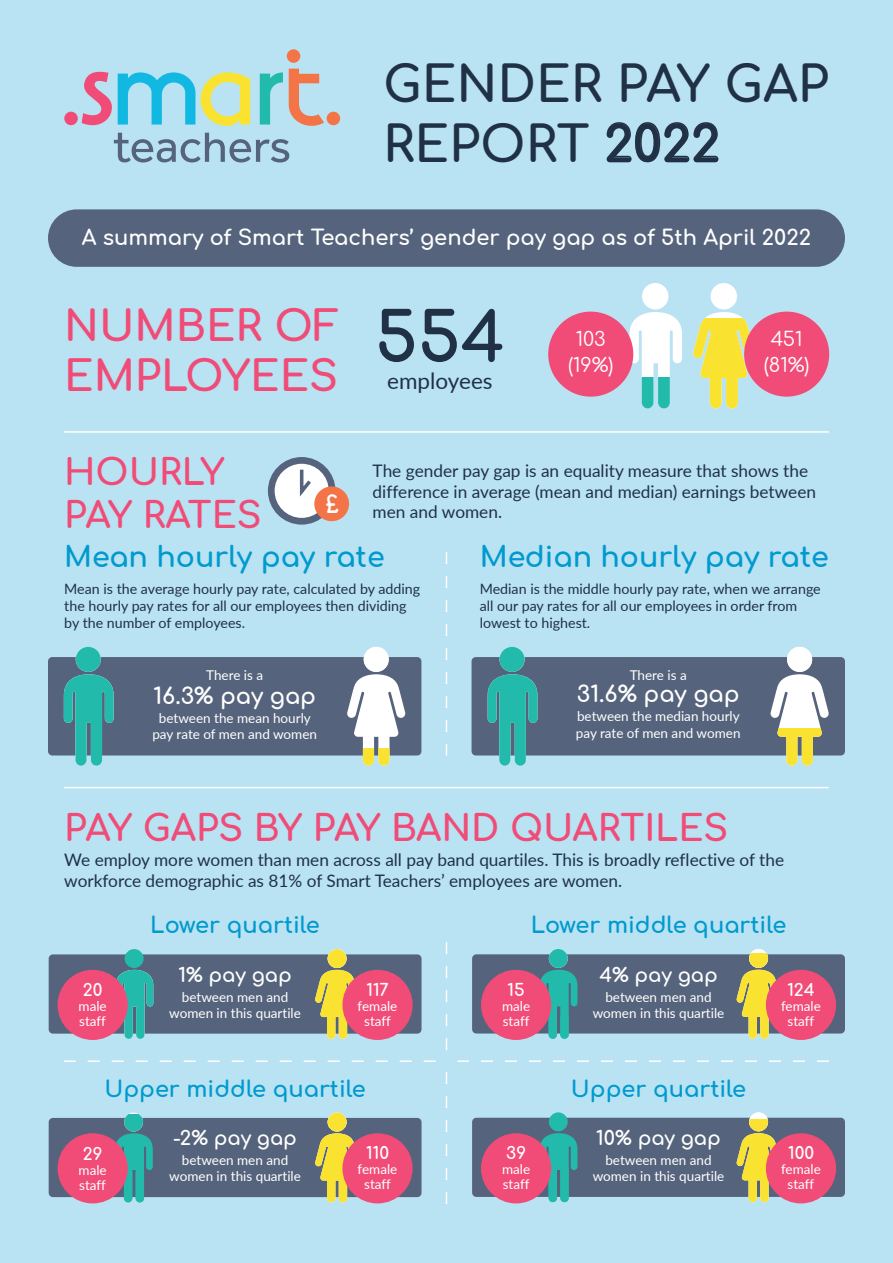
<style>
.page{position:relative;width:893px;height:1263px;background:#b9e2f3}
.page>*{position:absolute;margin:0;border:0;box-sizing:border-box;transform-origin:0 0}
.t1{font:700 49.5px/59.4px "Comfortaa";color:#203145}
.t2{font:700 42px/50.4px "Comfortaa";color:#f04c77}
.t3{font:700 36px/43.2px "Comfortaa";color:#f04c77}
.t4{font:700 28.5px "Comfortaa";color:#009ace}
.t5{font:700 24px "Comfortaa";color:#fff}
.t6{font:700 22.5px "Comfortaa";color:#009ace}
.t7{font:700 22.5px "Comfortaa";color:#fff}
.t8{font:22.5px "Lato";color:#203145}
.t9{font:700 21px "Comfortaa";color:#fff}
.t10{font:700 19.5px "Comfortaa";color:#fff}
.t11{font:19.5px/26.4px "Comfortaa";color:#fff;text-align:center}
.t12{font:17.25px/20.7px "Lato";color:#203145}
.t13{font:700 16.8px "Comfortaa";color:#fff}
.t14{font:14.25px/17.1px "Lato";color:#203145}
.t15{font:13.5px/15px "Lato";color:#fff;text-align:center}
</style>
<div class="page">
<svg style="left:606px;top:122px;width:113px;height:41px"></svg>
<div style="left:48px;top:657px;width:373px;height:98px;background:#55647c;border-radius:4px"></div>
<div style="left:472px;top:657px;width:373px;height:98px;background:#55647c;border-radius:4px"></div>
<div style="left:48px;top:209px;width:797px;height:58px;background:#55647c;border-radius:29px"></div>
<div style="left:642px;top:283px;width:26px;height:26px;background:#fff;border-radius:50%"></div>
<svg style="left:629px;top:312px;width:53px;height:65px"></svg>
<svg style="left:641px;top:377px;width:29px;height:31px"></svg>
<div style="left:711px;top:283px;width:26px;height:26px;background:#fff;border-radius:50%"></div>
<svg style="left:693px;top:312px;width:62px;height:96px"></svg>
<div style="left:548px;top:312px;width:85px;height:85px;background:#f04c77;border-radius:50%"></div>
<div style="left:744px;top:312px;width:85px;height:85px;background:#f04c77;border-radius:50%"></div>
<hr style="left:64px;top:431px;width:765px;height:2px;background:#fff">
<div style="left:76px;top:647px;width:25px;height:25px;background:#22bbab;border-radius:13px"></div>
<svg style="left:64px;top:674px;width:50px;height:92px"></svg>
<svg style="left:347px;top:674px;width:59px;height:74px"></svg>
<svg style="left:347px;top:748px;width:59px;height:18px"></svg>
<div style="left:364px;top:647px;width:25px;height:25px;background:#fff;border-radius:50%"></div>
<svg style="left:446px;top:552px;width:1px;height:203px"></svg>
<div style="left:499px;top:647px;width:26px;height:25px;background:#22bbab;border-radius:13px"></div>
<svg style="left:488px;top:674px;width:49px;height:92px"></svg>
<svg style="left:770px;top:674px;width:59px;height:54px"></svg>
<svg style="left:770px;top:728px;width:59px;height:38px"></svg>
<div style="left:787px;top:647px;width:25px;height:25px;background:#fff;border-radius:50%"></div>
<hr style="left:64px;top:787px;width:765px;height:1px;background:#fff">
<svg style="left:268px;top:457px;width:67px;height:68px"></svg>
<div style="left:314px;top:486px;width:35px;height:35px;background:#f37547;border-radius:50%"></div>
<div style="left:49px;top:954px;width:373px;height:80px;background:#55647c;border-radius:4px"></div>
<div style="left:472px;top:954px;width:373px;height:79px;background:#55647c;border-radius:4px"></div>
<div style="left:125px;top:949px;width:19px;height:19px;background:#22bbab;border-radius:50%"></div>
<svg style="left:116px;top:970px;width:37px;height:69px"></svg>
<svg style="left:315px;top:970px;width:42px;height:69px"></svg>
<svg style="left:328px;top:949px;width:19px;height:19px"></svg>
<div style="left:328px;top:950px;width:19px;height:18px;background:#fae231;border-radius:9px"></div>
<div style="left:549px;top:949px;width:19px;height:19px;background:#22bbab;border-radius:9px"></div>
<svg style="left:540px;top:970px;width:37px;height:69px"></svg>
<svg style="left:540px;top:1016px;width:37px;height:22px"></svg>
<div style="left:749px;top:949px;width:19px;height:19px;background:#fff;border-radius:50%"></div>
<svg style="left:736px;top:953px;width:45px;height:86px"></svg>
<div style="left:49px;top:1118px;width:373px;height:79px;background:#55647c;border-radius:4px"></div>
<svg style="left:124px;top:1112px;width:19px;height:19px"></svg>
<svg style="left:117px;top:1114px;width:36px;height:58px"></svg>
<svg style="left:115px;top:1172px;width:38px;height:30px"></svg>
<svg style="left:315px;top:1133px;width:43px;height:69px"></svg>
<div style="left:328px;top:1112px;width:19px;height:19px;background:#fae231;border-radius:9px"></div>
<div style="left:472px;top:1118px;width:373px;height:79px;background:#55647c;border-radius:4px"></div>
<div style="left:549px;top:1112px;width:19px;height:19px;background:#22bbab;border-radius:50%"></div>
<svg style="left:541px;top:1133px;width:36px;height:35px"></svg>
<svg style="left:540px;top:1168px;width:37px;height:34px"></svg>
<svg style="left:736px;top:1133px;width:45px;height:69px"></svg>
<div style="left:749px;top:1112px;width:19px;height:19px;background:#fff;border-radius:50%"></div>
<div style="left:749px;top:1119px;width:19px;height:12px;background:#fae231"></div>
<svg style="left:64px;top:1060px;width:372px;height:2px"></svg>
<svg style="left:457px;top:1060px;width:372px;height:2px"></svg>
<svg style="left:446px;top:942px;width:1px;height:108px"></svg>
<svg style="left:446px;top:1072px;width:1px;height:132px"></svg>
<div style="left:58px;top:970px;width:70px;height:70px;background:#f04c77;border-radius:50%"></div>
<div style="left:342px;top:970px;width:71px;height:70px;background:#f04c77;border-radius:50%"></div>
<div style="left:58px;top:1133px;width:70px;height:70px;background:#f04c77;border-radius:50%"></div>
<div style="left:342px;top:1133px;width:71px;height:70px;background:#f04c77;border-radius:50%"></div>
<div style="left:481px;top:970px;width:70px;height:70px;background:#f04c77;border-radius:50%"></div>
<div style="left:766px;top:970px;width:70px;height:70px;background:#f04c77;border-radius:50%"></div>
<div style="left:481px;top:1133px;width:70px;height:70px;background:#f04c77;border-radius:50%"></div>
<div style="left:766px;top:1133px;width:70px;height:70px;background:#f04c77;border-radius:50%"></div>
<svg style="left:114px;top:133px;width:175px;height:29px"></svg>
<div style="left:64px;top:112px;width:14px;height:13px;background:#f04c77;border-radius:50%"></div>
<svg style="left:82px;top:72px;width:30px;height:53px"></svg>
<svg style="left:118px;top:72px;width:77px;height:53px"></svg>
<svg style="left:201px;top:72px;width:49px;height:54px"></svg>
<svg style="left:260px;top:72px;width:23px;height:53px"></svg>
<div style="left:287px;top:49px;width:13px;height:14px;background:#f37547;border-radius:50%"></div>
<div style="left:327px;top:112px;width:13px;height:13px;background:#f37547;border-radius:50%"></div>
<svg style="left:289px;top:69px;width:35px;height:57px"></svg>
<h1 class="t1" style="left:383px;top:47px;width:447px">GENDER PAY GAP<br>REPORT 2022</h1>
<h3 class="t9" style="left:82px;top:218px;width:731px">A summary of Smart Teachers’ gender pay gap as of 5th April 2022</h3>
<h2 class="t2" style="left:64px;top:295px;width:442px">NUMBER OF<br>EMPLOYEES <sup>554</sup></h2>
<h3 class="t8" style="left:387px;top:365px;width:107px">employees</h3>
<h3 class="t11" style="left:568px;top:323px;width:47px">103 (19%)</h3>
<h3 class="t11" style="left:764px;top:323px;width:47px">451 (81%)</h3>
<h3 class="t3" style="left:64px;top:445px;width:199px">HOURLY<br>PAY RATES</h3>
<h3 class="t4" style="left:64px;top:531px;width:322px">Mean hourly pay rate</h3>
<h3 class="t4" style="left:480px;top:531px;width:351px">Median hourly pay rate</h3>
<p class="t12" style="left:373px;top:460px;width:445px">The gender pay gap is an equality measure that shows the difference in average (mean and median) earnings between men and women.</p>
<h3 class="t5" style="left:326px;top:482px;width:14px">£</h3>
<p class="t14" style="left:64px;top:580px;width:357px">Mean is the average hourly pay rate, calculated by adding the hourly pay rates for all our employees then dividing by the number of employees.</p>
<p class="t14" style="left:480px;top:580px;width:343px">Median is the middle hourly pay rate, when we arrange all our pay rates for all our employees in order from lowest to highest.</p>
<p class="t15" style="left:206px;top:667px;width:58px">There is a</p>
<h3 class="t7" style="left:153px;top:675px;width:164px">16.3% pay gap</h3>
<p class="t15" style="left:152px;top:709px;width:166px;line-height:16.2px">between the mean hourly pay rate of men and women</p>
<p class="t15" style="left:630px;top:667px;width:58px">There is a</p>
<h3 class="t7" style="left:577px;top:673px;width:164px">31.6% pay gap</h3>
<p class="t15" style="left:576px;top:708px;width:166px;line-height:16.2px;text-align:left">between the median hourly pay rate of men and women</p>
<h3 class="t3" style="left:64px;top:801px;width:666px">PAY GAPS BY PAY BAND QUARTILES</h3>
<p class="t12" style="left:64px;top:849px;width:721px">We employ more women than men across all pay band quartiles. This is broadly reflective of the workforce demographic as 81% of Smart Teachers’ employees are women.</p>
<p class="t13" style="left:83px;top:974px;width:21px">20</p>
<p class="t15" style="left:79px;top:997px;width:30px;text-align:left">male staff</p>
<h3 class="t6" style="left:150px;top:903px;width:171px">Lower quartile</h3>
<h3 class="t10" style="left:178px;top:957px;width:115px">1% pay gap</h3>
<p class="t15" style="left:169px;top:988px;width:133px;line-height:16.2px">between men and women in this quartile</p>
<p class="t13" style="left:366px;top:974px;width:24px">117</p>
<p class="t15" style="left:358px;top:997px;width:41px">female staff</p>
<h3 class="t6" style="left:104px;top:1067px;width:263px">Upper middle quartile</h3>
<h3 class="t10" style="left:173px;top:1120px;width:125px">-2% pay gap</h3>
<p class="t15" style="left:169px;top:1151px;width:133px;line-height:16.2px">between men and women in this quartile</p>
<p class="t13" style="left:366px;top:1138px;width:24px">110</p>
<p class="t15" style="left:358px;top:1161px;width:41px">female staff</p>
<p class="t13" style="left:83px;top:1138px;width:21px">29</p>
<p class="t15" style="left:79px;top:1161px;width:30px;text-align:left">male staff</p>
<h3 class="t6" style="left:531px;top:903px;width:257px">Lower middle quartile</h3>
<h3 class="t10" style="left:599px;top:957px;width:120px">4% pay gap</h3>
<p class="t15" style="left:593px;top:988px;width:133px;line-height:16.2px">between men and women in this quartile</p>
<p class="t13" style="left:787px;top:974px;width:29px">124</p>
<p class="t15" style="left:781px;top:997px;width:41px">female staff</p>
<p class="t13" style="left:508px;top:974px;width:19px">15</p>
<p class="t15" style="left:502px;top:997px;width:30px;text-align:left">male staff</p>
<p class="t13" style="left:506px;top:1138px;width:21px">39</p>
<p class="t15" style="left:502px;top:1161px;width:30px;text-align:left">male staff</p>
<h3 class="t6" style="left:571px;top:1067px;width:177px">Upper quartile</h3>
<h3 class="t10" style="left:596px;top:1120px;width:126px">10% pay gap</h3>
<p class="t15" style="left:593px;top:1151px;width:133px;line-height:16.2px">between men and women in this quartile</p>
<p class="t13" style="left:788px;top:1137px;width:28px">100</p>
<p class="t15" style="left:781px;top:1161px;width:41px">female staff</p>
</div>
